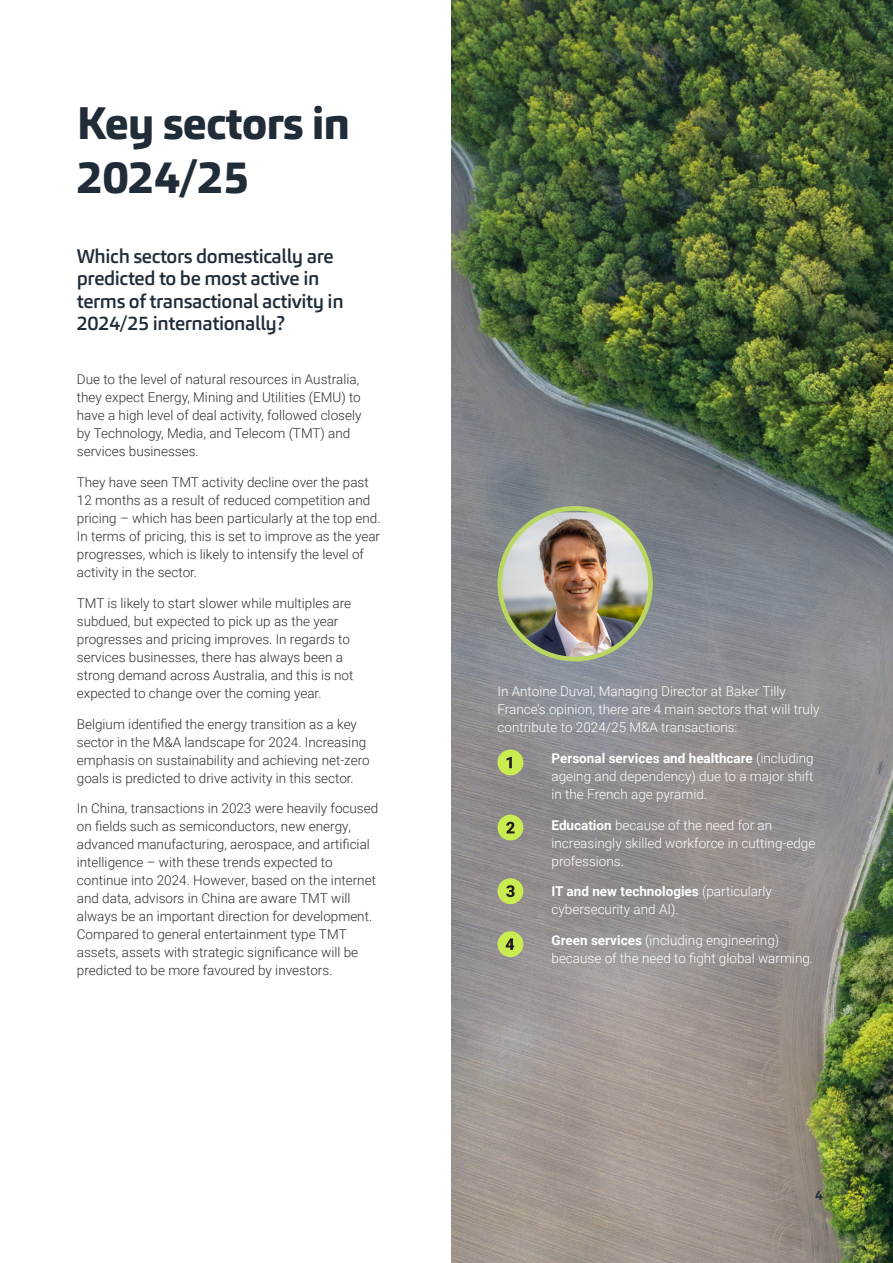
<style>
.page{position:relative;width:893px;height:1263px;background:#fff}
.page>*{position:absolute;margin:0;border:0;box-sizing:border-box;transform-origin:0 0}
.t1{font:800 45px/54px "Carnac";letter-spacing:-.02em;color:#202c38}
.t2{font:500 19.5px/22.5px "Carnac";letter-spacing:-.02em;color:#202c38}
.t3{font:300 13.5px/18px "Roboto";color:#2b3032}
.t4{font:300 13.5px/18px "Roboto";color:#fff}
.t5{font:700 13.5px "Carnac";color:#202c38}
.s1{font-weight:700}
</style>
<div class="page">
<img style="left:451px;top:0;width:442px;height:1263px">
<div style="left:497px;top:749px;width:26px;height:26px;background:#c9ec51;border-radius:50%"></div>
<svg style="left:506px;top:757px;width:6px;height:11px"></svg>
<div style="left:497px;top:815px;width:26px;height:25px;background:#c9ec51;border-radius:50%"></div>
<svg style="left:506px;top:822px;width:9px;height:11px"></svg>
<div style="left:497px;top:878px;width:26px;height:26px;background:#c9ec51;border-radius:50%"></div>
<svg style="left:506px;top:885px;width:9px;height:12px"></svg>
<div style="left:497px;top:931px;width:26px;height:26px;background:#c9ec51;border-radius:50%"></div>
<svg style="left:506px;top:938px;width:8px;height:12px"></svg>
<img style="left:500px;top:512px;width:150px;height:147px">
<div style="left:497px;top:506px;width:156px;height:155px;border:5px solid #b9d761;border-radius:50%"></div>
<p class="t1" style="left:77px;top:96px;width:275px">Key sectors in<br>2024/25</p>
<p class="t2" style="left:77px;top:245px;width:268px">Which sectors domestically are predicted to be most active in terms of transactional activity in<br>2024/25 internationally?</p>
<p class="t3" style="left:77px;top:370px;width:286px">Due to the level of natural resources in Australia, they expect Energy, Mining and Utilities (EMU) to have a high level of deal activity, followed closely by Technology, Media, and Telecom (TMT) and services businesses.</p>
<p class="t3" style="left:77px;top:473px;width:305px">They have seen TMT activity decline over the past 12 months as a result of reduced competition and pricing – which has been particularly at the top end.<br>In terms of pricing, this is set to improve as the year progresses, which is likely to intensify the level of activity in the sector.</p>
<p class="t3" style="left:77px;top:594px;width:278px">TMT is likely to start slower while multiples are subdued, but expected to pick up as the year progresses and pricing improves. In regards to services businesses, there has always been a strong demand across Australia, and this is not expected to change over the coming year.</p>
<p class="t3" style="left:77px;top:714px;width:294px">Belgium identified the energy transition as a key sector in the M&amp;A landscape for 2024. Increasing emphasis on sustainability and achieving net-zero goals is predicted to drive activity in this sector.</p>
<p class="t3" style="left:77px;top:799px;width:303px">In China, transactions in 2023 were heavily focused on fields such as semiconductors, new energy, advanced manufacturing, aerospace, and artificial intelligence – with these trends expected to continue into 2024. However, based on the internet and data, advisors in China are aware TMT will always be an important direction for development.<br>Compared to general entertainment type TMT assets, assets with strategic significance will be predicted to be more favoured by investors.</p>
<p class="t4" style="left:497px;top:682px;width:323px">In Antoine Duval, Managing Director at Baker Tilly<br>France’s opinion, there are 4 main sectors that will truly contribute to 2024/25 M&amp;A transactions:</p>
<p class="t4" style="left:497px;top:749px;width:6px">•</p>
<p class="t4" style="left:551px;top:749px;width:264px;text-align:justify"><span class="s1">Personal services and healthcare</span> (including ageing and dependency) due to a major shift in the French age pyramid.</p>
<p class="t4" style="left:551px;top:815px;width:265px"><span class="s1">Education</span> because of the need for an increasingly skilled workforce in cutting-edge professions.</p>
<p class="t4" style="left:551px;top:882px;width:222px"><span class="s1">IT and new technologies</span> (particularly cybersecurity and AI).</p>
<p class="t4" style="left:497px;top:931px;width:6px">•</p>
<p class="t4" style="left:551px;top:931px;width:263px"><span class="s1">Green services</span> (including engineering) because of the need to fight global warming.</p>
<p class="t5" style="left:815px;top:1186px;width:9px">4</p>
</div>
